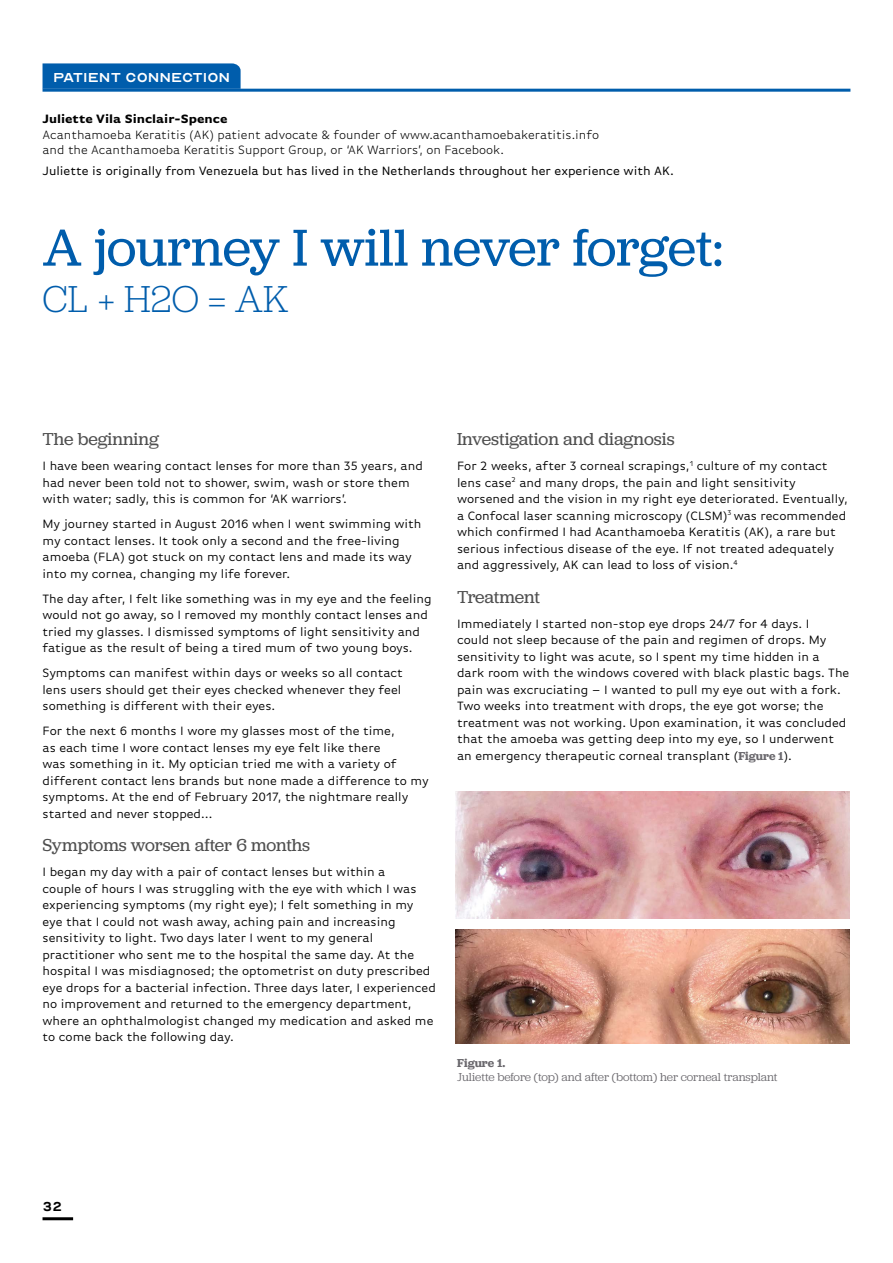
<style>
.page{position:relative;width:893px;height:1263px;background:#fff}
.page>*{position:absolute;margin:0;border:0;box-sizing:border-box;transform-origin:0 0}
.t1{font:54px "Jubilat";letter-spacing:-.005em;color:#005dac}
.t2{font:300 39px "Jubilat";color:#005dac}
.t3{font:18px "Jubilat";letter-spacing:-.005em;color:#4f4f4f}
.t4{font:18px "Optician Sans";color:#fff}
.t5{font:18px "Optician Sans";color:#000}
.t6{font:12.75px/16.5px "Basic Gothic Pro";color:#000}
.t7{font:300 12.75px/15px "Basic Gothic Pro";color:#000}
.t8{font:12.75px "Basic Gothic Pro";color:#000}
.t9{font:700 12.75px "Basic Gothic Pro";color:#000}
.t10{font:12px "Jubilat";color:#6a686d}
.t11{font:600 12px "Jubilat";color:#6a686d}
.s1{font-family:"Jubilat";font-weight:600;font-size:12px;color:#6a686d}
</style>
<div class="page">
<hr style="left:43px;top:1217px;width:30px;height:3px;background:#000">
<svg style="left:43px;top:63px;width:198px;height:26px;background:#0661ae"></svg>
<hr style="left:43px;top:89px;width:807px;height:3px;background:#005dac">
<img style="left:456px;top:791px;width:394px;height:127px">
<img style="left:456px;top:929px;width:393px;height:114px">
<h3 class="t4" style="left:53px;top:70px;width:179px">Patient Connection</h3>
<p class="t9" style="left:43px;top:111px;width:187px">Juliette Vila Sinclair-Spence</p>
<p class="t7" style="left:43px;top:127px;width:558px">Acanthamoeba Keratitis (AK) patient advocate &amp; founder of www.acanthamoebakeratitis.info and the Acanthamoeba Keratitis Support Group, or ‘AK Warriors’, on Facebook.</p>
<p class="t8" style="left:43px;top:163px;width:633px">Juliette is originally from Venezuela but has lived in the Netherlands throughout her experience with AK.</p>
<h1 class="t1" style="left:43px;top:214px;width:682px">A journey I will never forget:</h1>
<h2 class="t2" style="left:43px;top:275px;width:248px">CL + H2O = AK</h2>
<h3 class="t3" style="left:43px;top:428px;width:118px">The beginning</h3>
<p class="t6" style="left:43px;top:458px;width:382px">I have been wearing contact lenses for more than 35 years, and had never been told not to shower, swim, wash or store them with water; sadly, this is common for ‘AK warriors’.</p>
<p class="t6" style="left:43px;top:516px;width:381px">My journey started in August 2016 when I went swimming with my contact lenses. It took only a second and the free-living amoeba (FLA) got stuck on my contact lens and made its way into my cornea, changing my life forever.</p>
<p class="t6" style="left:43px;top:590px;width:391px">The day after, I felt like something was in my eye and the feeling would not go away, so I removed my monthly contact lenses and tried my glasses. I dismissed symptoms of light sensitivity and fatigue as the result of being a tired mum of two young boys.</p>
<p class="t6" style="left:43px;top:665px;width:362px;text-align:justify">Symptoms can manifest within days or weeks so all contact lens users should get their eyes checked whenever they feel something is different with their eyes.</p>
<p class="t6" style="left:43px;top:723px;width:388px">For the next 6 months I wore my glasses most of the time,<br>as each time I wore contact lenses my eye felt like there<br>was something in it. My optician tried me with a variety of different contact lens brands but none made a difference to my symptoms. At the end of February 2017, the nightmare really started and never stopped…</p>
<h3 class="t3" style="left:43px;top:834px;width:269px">Symptoms worsen after 6 months</h3>
<p class="t6" style="left:43px;top:864px;width:395px">I began my day with a pair of contact lenses but within a<br>couple of hours I was struggling with the eye with which I was experiencing symptoms (my right eye); I felt something in my eye that I could not wash away, aching pain and increasing sensitivity to light. Two days later I went to my general practitioner who sent me to the hospital the same day. At the hospital I was misdiagnosed; the optometrist on duty prescribed eye drops for a bacterial infection. Three days later, I experienced no improvement and returned to the emergency department, where an ophthalmologist changed my medication and asked me to come back the following day.</p>
<h3 class="t3" style="left:457px;top:428px;width:219px">Investigation and diagnosis</h3>
<p class="t6" style="left:457px;top:458px;width:392px">For 2 weeks, after 3 corneal scrapings,<sup>1</sup> culture of my contact lens case<sup>2</sup> and many drops, the pain and light sensitivity worsened and the vision in my right eye deteriorated. Eventually, a Confocal laser scanning microscopy (CLSM)<sup>3</sup> was recommended which confirmed I had Acanthamoeba Keratitis (AK), a rare but serious infectious disease of the eye. If not treated adequately and aggressively, AK can lead to loss of vision.<sup>4</sup></p>
<h3 class="t3" style="left:457px;top:585px;width:84px">Treatment</h3>
<p class="t6" style="left:457px;top:615px;width:394px">Immediately I started non-stop eye drops 24/7 for 4 days. I<br>could not sleep because of the pain and regimen of drops. My sensitivity to light was acute, so I spent my time hidden in a dark room with the windows covered with black plastic bags. The pain was excruciating – I wanted to pull my eye out with a fork.<br>Two weeks into treatment with drops, the eye got worse; the treatment was not working. Upon examination, it was concluded that the amoeba was getting deep into my eye, so I underwent an emergency therapeutic corneal transplant (<span class="s1">Figure 1</span>).</p>
<p class="t11" style="left:457px;top:1055px;width:50px">Figure 1.</p>
<p class="t10" style="left:457px;top:1069px;width:322px">Juliette before (top) and after (bottom) her corneal transplant</p>
<h3 class="t5" style="left:43px;top:1198px;width:21px">32</h3>
</div>
